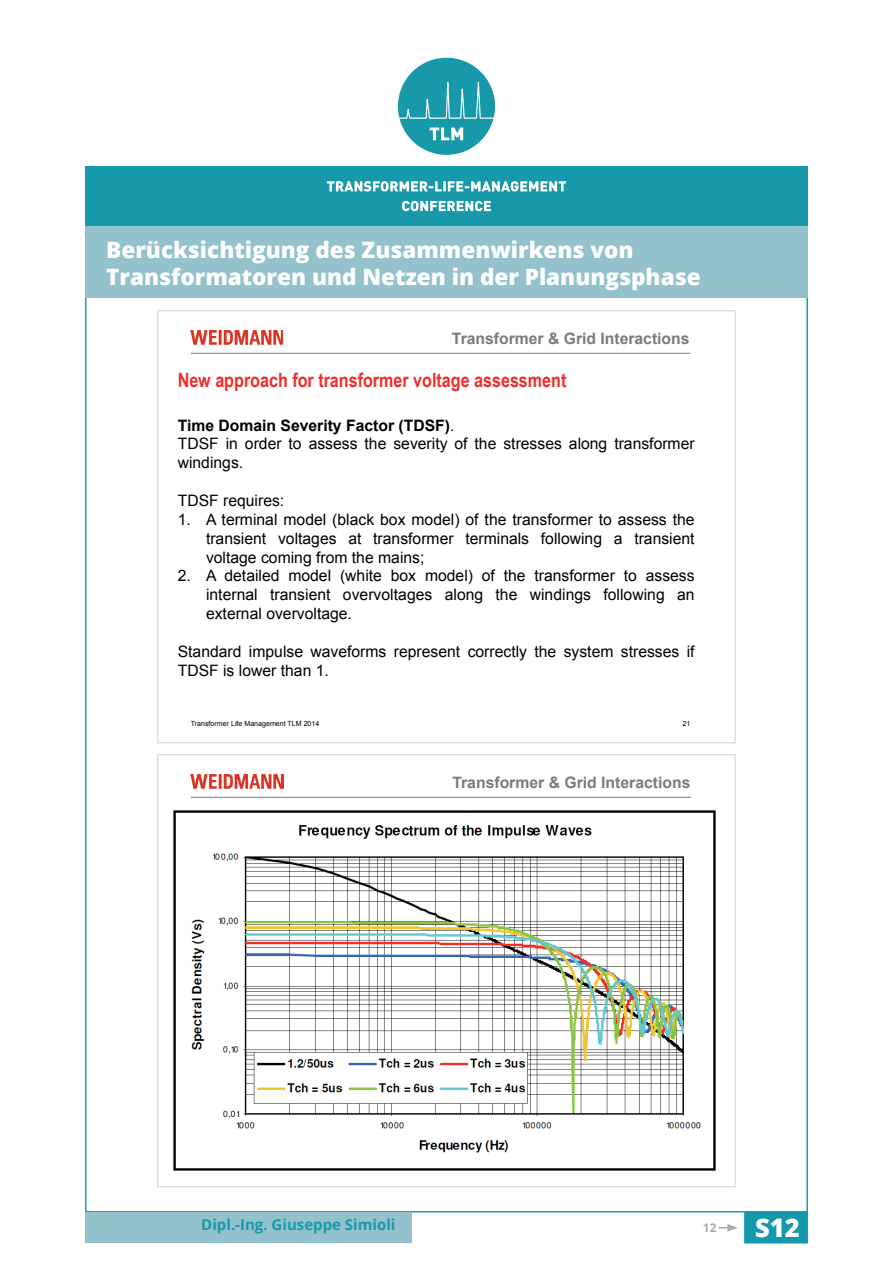
<style>
.page{position:relative;width:893px;height:1263px;background:#fff}
.page>*{position:absolute;margin:0;border:0;box-sizing:border-box;transform-origin:0 0}
.t1{font:800 25.65px "Open Sans";color:#fff}
.t2{font:800 22.5px/27px "Open Sans";color:#fff}
.t3{font:700 19.65px "Arial Narrow";color:#ee2f2c}
.t4{font:15.75px/18.9px "Arial";color:#000001}
.t5{font:700 15.75px "Arial";color:#777c80}
.t6{font:700 15px "Open Sans";color:#1899a9}
.t7{font:700 12px "Open Sans";color:#a8a9ad}
.t8{font:7.05px "Arial";color:#000001}
.s1{font-weight:700}
</style>
<div class="page">
<div style="left:744px;top:1212px;width:64px;height:31px;background:#1499ab"></div>
<svg style="left:719px;top:1224px;width:19px;height:7px"></svg>
<div style="left:85px;top:1212px;width:327px;height:31px;background:#93c2cd"></div>
<img style="left:191px;top:331px;width:92px;height:13px">
<hr style="left:191px;top:353px;width:499px;height:1px;background:#777c80">
<img style="left:191px;top:775px;width:92px;height:13px">
<hr style="left:191px;top:797px;width:500px;height:1px;background:#777c80">
<img style="left:173px;top:810px;width:543px;height:361px">
<div style="left:85px;top:225px;width:723px;height:73px;background:#93c2cd"></div>
<div style="left:398px;top:58px;width:97px;height:97px;background:#1899a9;border-radius:50%"></div>
<svg style="left:397px;top:82px;width:99px;height:39px"></svg>
<svg style="left:430px;top:128px;width:33px;height:12px"></svg>
<div style="left:85px;top:167px;width:723px;height:59px;background:#1899a9"></div>
<svg style="left:327px;top:181px;width:239px;height:11px"></svg>
<svg style="left:402px;top:201px;width:89px;height:10px"></svg>
<h2 class="t2" style="left:106px;top:236px;width:596px">Berücksichtigung des Zusammenwirkens von<br>Transformatoren und Netzen in der Planungsphase</h2>
<p class="t5" style="left:452px;top:328px;width:239px">Transformer &amp; Grid Interactions</p>
<p class="t3" style="left:178px;top:365px;width:390px">New approach for transformer voltage assessment</p>
<p class="t4" style="left:178px;top:416px;width:518px"><span class="s1">Time Domain Severity Factor (TDSF)</span>.<br>TDSF in order to assess the severity of the stresses along transformer windings.</p>
<p class="t4" style="left:178px;top:491px;width:108px">TDSF requires:</p>
<p class="t4" style="left:206px;top:510px;width:490px;text-align:justify;text-indent:-28px">1. A terminal model (black box model) of the transformer to assess the transient voltages at transformer terminals following a transient voltage coming from the mains;</p>
<p class="t4" style="left:206px;top:567px;width:490px;text-align:justify;text-indent:-28px">2. A detailed model (white box model) of the transformer to assess internal transient overvoltages along the windings following an external overvoltage.</p>
<p class="t4" style="left:178px;top:642px;width:518px">Standard impulse waveforms represent correctly the system stresses if<br>TDSF is lower than 1.</p>
<p class="t8" style="left:191px;top:719px;width:130px">Transformer Life Management TLM 2014</p>
<p class="t8" style="left:682px;top:719px;width:9px">21</p>
<p class="t5" style="left:452px;top:772px;width:240px">Transformer &amp; Grid Interactions</p>
<p class="t6" style="left:201px;top:1214px;width:196px">Dipl.-Ing. Giuseppe Simioli</p>
<p class="t7" style="left:703px;top:1219px;width:15px">12</p>
<h1 class="t1" style="left:755px;top:1208px;width:46px">S12</h1>
</div>
